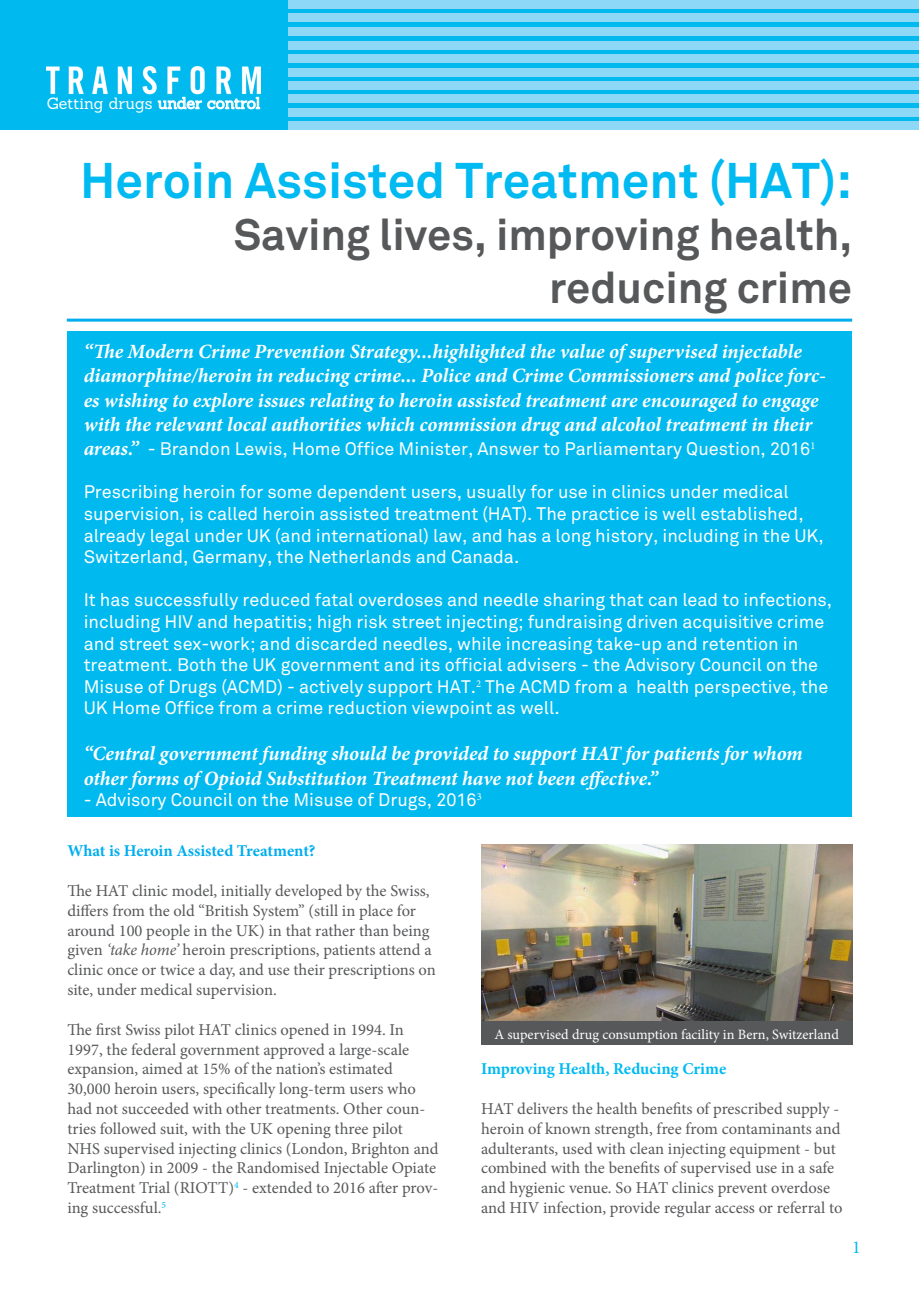
<style>
.page{position:relative;width:919px;height:1289px;background:#fff}
.page>*{position:absolute;margin:0;border:0;box-sizing:border-box;transform-origin:0 0}
.t1{font:700 49.5px "Akkurat";color:#00baf1}
.t2{font:700 43.5px/52.2px "Akkurat";color:#57585a;text-align:right}
.t3{font:italic 700 20.25px/24.3px "Minion Pro";letter-spacing:-.005em;color:#fff}
.t4{font:18px/21.6px "Akkurat";color:#fff}
.t5{font:18px "Minion Pro";color:#00b9ef}
.t6{font:16.5px/19.8px "Minion Pro";color:#57585a}
.t7{font:700 16.5px "Minion Pro";letter-spacing:-.005em;color:#00aeef}
.t8{font:700 16.5px "Minion Pro";color:#00baf1}
.t9{font:15.9px "Sanchez";letter-spacing:-.005em;color:#fff}
.t10{font:14.25px "Minion Pro";color:#fff}
.s1{font-family:"Minion Pro";font-weight:700;font-style:italic;font-size:20.25px}
.s2{font-style:italic}
</style>
<div class="page">
<div style="left:0;top:0;width:918px;height:130px;background:#00b9ef"></div>
<img style="left:47px;top:67px;width:213px;height:28px">
<svg style="left:158px;top:97px;width:102px;height:12px"></svg>
<div style="left:288px;top:0;width:630px;height:8px;background:#8dd7f7"></div>
<div style="left:288px;top:13px;width:630px;height:9px;background:#8dd7f7"></div>
<div style="left:288px;top:28px;width:630px;height:8px;background:#8dd7f7"></div>
<div style="left:288px;top:41px;width:630px;height:8px;background:#8dd7f7"></div>
<div style="left:288px;top:54px;width:630px;height:9px;background:#8dd7f7"></div>
<div style="left:288px;top:68px;width:630px;height:8px;background:#8dd7f7"></div>
<div style="left:288px;top:81px;width:630px;height:9px;background:#8dd7f7"></div>
<div style="left:288px;top:95px;width:630px;height:8px;background:#8dd7f7"></div>
<div style="left:288px;top:108px;width:630px;height:8px;background:#8dd7f7"></div>
<div style="left:288px;top:122px;width:630px;height:8px;background:#8dd7f7"></div>
<hr style="left:67px;top:318px;width:785px;height:3px;background:#00aeef">
<div style="left:67px;top:331px;width:785px;height:485px;background:#00b9ef"></div>
<img style="left:481px;top:844px;width:371px;height:177px">
<div style="left:481px;top:1021px;width:371px;height:23px;background:#57585a"></div>
<p class="t9" style="left:47px;top:93px;width:215px">Getting drugs under control</p>
<p class="t1" style="left:80px;top:149px;width:773px">Heroin Assisted Treatment (HAT):</p>
<p class="t2" style="left:234px;top:209px;width:620px">Saving lives, improving health, reducing crime</p>
<p class="t3" style="left:84px;top:339px;width:743px">“The Modern Crime Prevention Strategy...highlighted the value of supervised injectable diamorphine/heroin in reducing crime... Police and Crime Commissioners and police forc&shy;es wishing to explore issues relating to heroin assisted treatment are encouraged to engage with the relevant local authorities which commission drug and alcohol treatment in their</p>
<p class="t4" style="left:84px;top:438px;width:733px"><span class="s1">areas.”</span> - Brandon Lewis, Home Office Minister, Answer to Parliamentary Question, 2016<sup>1</sup></p>
<p class="t4" style="left:84px;top:482px;width:741px">Prescribing heroin for some dependent users, usually for use in clinics under medical supervision, is called heroin assisted treatment (HAT). The practice is well established, already legal under UK (and international) law, and has a long history, including in the UK, Switzerland, Germany, the Netherlands and Canada.</p>
<p class="t4" style="left:84px;top:590px;width:750px">It has successfully reduced fatal overdoses and needle sharing that can lead to infections, including HIV and hepatitis; high risk street injecting; fundraising driven acquisitive crime and street sex-work; and discarded needles, while increasing take-up and retention in treatment. Both the UK government and its official advisers - the Advisory Council on the Misuse of Drugs (ACMD) - actively support HAT.<sup>2</sup> The ACMD from a health perspective, the UK Home Office from a crime reduction viewpoint as well.</p>
<p class="t3" style="left:84px;top:741px;width:720px">“Central government funding should be provided to support HAT for patients for whom other forms of Opioid Substitution Treatment have not been effective.”</p>
<p class="t4" style="left:84px;top:789px;width:399px">- Advisory Council on the Misuse of Drugs, 2016<sup>3</sup></p>
<p class="t7" style="left:67px;top:839px;width:250px">What is Heroin Assisted Treatment?</p>
<p class="t6" style="left:67px;top:881px;width:370px">The HAT clinic model, initially developed by the Swiss, differs from the old “British System” (still in place for around 100 people in the UK) in that rather than being given <span class="s2">‘take home’</span> heroin prescriptions, patients attend a clinic once or twice a day, and use their prescriptions on site, under medical supervision.</p>
<p class="t6" style="left:67px;top:1019px;width:372px">The first Swiss pilot HAT clinics opened in 1994. In 1997, the federal government approved a large-scale expansion, aimed at 15% of the nation’s estimated 30,000 heroin users, specifically long-term users who had not succeeded with other treatments. Other coun&shy;tries followed suit, with the UK opening three pilot NHS supervised injecting clinics (London, Brighton and Darlington) in 2009 - the Randomised Injectable Opiate Treatment Trial (RIOTT)<sup>4</sup> - extended to 2016 after prov&shy;ing successful.<sup>5</sup></p>
<p class="t10" style="left:494px;top:1024px;width:346px">A supervised drug consumption facility in Bern, Switzerland</p>
<p class="t8" style="left:481px;top:1057px;width:247px">Improving Health, Reducing Crime</p>
<p class="t6" style="left:481px;top:1098px;width:363px">HAT delivers the health benefits of prescribed supply - heroin of known strength, free from contaminants and adulterants, used with clean injecting equipment - but combined with the benefits of supervised use in a safe and hygienic venue. So HAT clinics prevent overdose and HIV infection, provide regular access or referral to</p>
<p class="t5" style="left:852px;top:1235px;width:10px">1</p>
</div>
